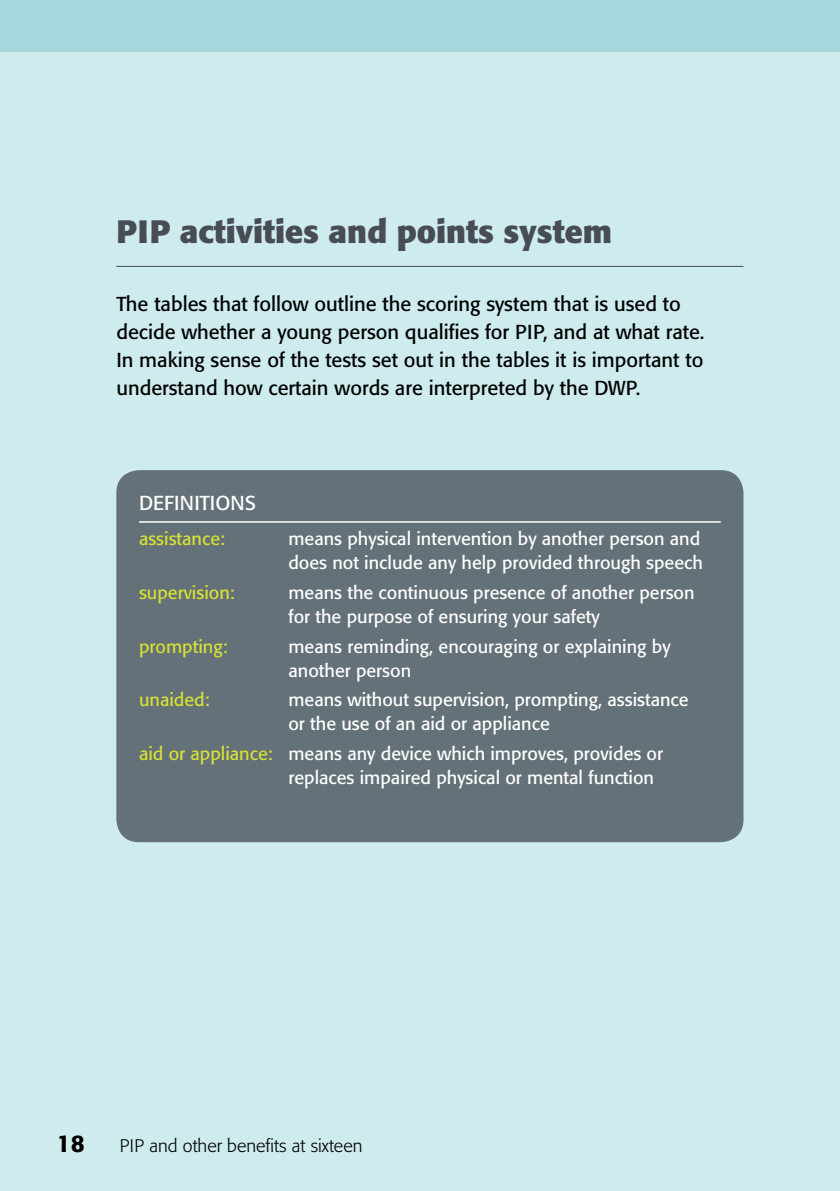
<style>
.page{position:relative;width:840px;height:1191px;background:#fff}
.page>*{position:absolute;margin:0;border:0;box-sizing:border-box;transform-origin:0 0}
.t1{font:700 32px "Formata BQ";color:#474c55}
.t2{font:500 24px "Formata BQ";color:#000}
.t3{font:20px/28px "Formata BQ";color:#000}
.t4{font:20px "Formata BQ";color:#fff}
.t5{font:18px/24px "Formata BQ";color:#fff}
.t6{font:18px "Formata BQ";color:#d6e035}
.t7{font:300 18px "Formata BQ";color:#000}
.s1{color:#d6e035}
</style>
<div class="page">
<div style="left:0;top:0;width:839px;height:1191px;background:#ceebee"></div>
<div style="left:116px;top:470px;width:627px;height:372px;background:#657178;border-radius:23px"></div>
<hr style="left:139px;top:521px;width:581px;height:2px;background:#fff">
<hr style="left:116px;top:266px;width:627px;height:1px;background:#474c55">
<div style="left:0;top:0;width:839px;height:51px;background:#a6d8de"></div>
<h1 class="t1" style="left:116px;top:212px;width:497px">PIP activities and points system</h1>
<p class="t3" style="left:116px;top:290px;width:589px">The tables that follow outline the scoring system that is used to decide whether a young person qualifies for PIP, and at what rate.<br>In making sense of the tests set out in the tables it is important to understand how certain words are interpreted by the DWP.</p>
<p class="t4" style="left:139px;top:490px;width:118px">DEFINITIONS</p>
<p class="t6" style="left:139px;top:528px;width:87px">assistance:</p>
<p class="t5" style="left:288px;top:527px;width:415px">means physical intervention by another person and does not include any help provided through speech</p>
<p class="t6" style="left:139px;top:581px;width:97px">supervision:</p>
<p class="t5" style="left:288px;top:580px;width:407px">means the continuous presence of another person for the purpose of ensuring your safety</p>
<p class="t6" style="left:139px;top:635px;width:90px">prompting:</p>
<p class="t5" style="left:288px;top:634px;width:383px">means reminding, encouraging or explaining by another person</p>
<p class="t6" style="left:139px;top:689px;width:72px">unaided:</p>
<p class="t5" style="left:288px;top:688px;width:401px">means without supervision, prompting, assistance or the use of an aid or appliance</p>
<p class="t5" style="left:288px;top:741px;width:376px;text-indent:-149px"><span class="s1">aid or appliance:</span> means any device which improves, provides or replaces impaired physical or mental function</p>
<h2 class="t2" style="left:57px;top:1129px;width:29px">18</h2>
<p class="t7" style="left:120px;top:1135px;width:244px">PIP and other benefits at sixteen</p>
</div>
